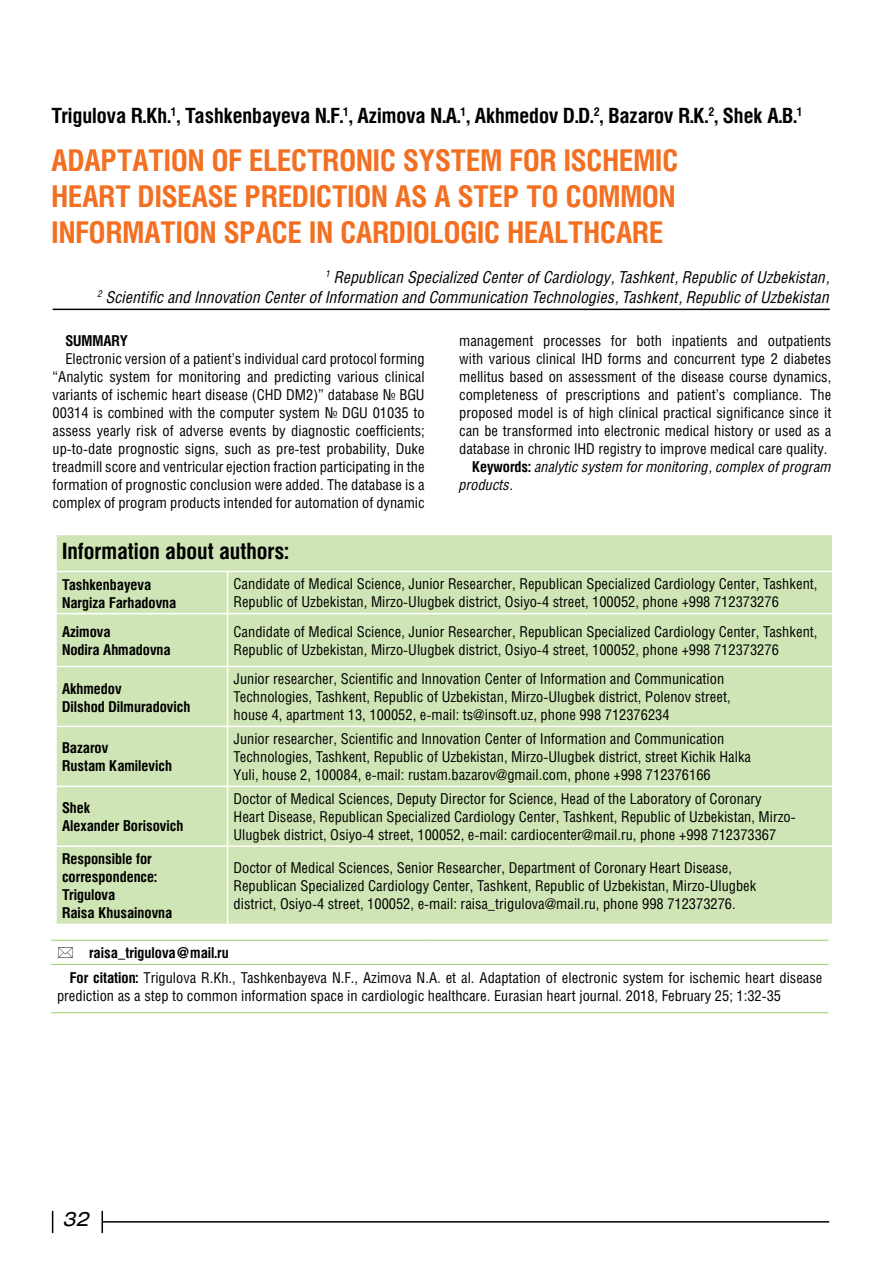
<style>
.page{position:relative;width:893px;height:1263px;background:#fff}
.page>*{position:absolute;margin:0;border:0;box-sizing:border-box;transform-origin:0 0}
.t1{font:700 30px/36px "Helios Cond";color:#f36f21;text-align:justify}
.t2{font:700 22.5px "Helios Cond";color:#000}
.t3{font:700 21px "Helios Cond";color:#000}
.t4{font:italic 19.5px "Helios Ext";color:#000}
.t5{font:italic 16.5px/19.8px "Helios Cond";color:#000;text-align:right}
.t6{font:15px/18px "Helios Cond";color:#000}
.t7{font:700 15px/18px "Helios Cond";color:#000}
.t8{font:italic 15px "Helios Cond";color:#000}
.s1{font-weight:700;font-style:normal}
.s2{font-weight:700}
</style>
<div class="page">
<hr style="left:103px;top:1221px;width:726px;height:1px;background:#000">
<svg style="left:102px;top:1211px;width:1px;height:22px"></svg>
<svg style="left:52px;top:1211px;width:1px;height:22px"></svg>
<hr style="left:53px;top:309px;width:777px;height:1px;background:#000">
<div style="left:57px;top:535px;width:775px;height:389px;background:#cfe5b5"></div>
<hr style="left:55px;top:571px;width:173px;height:1px;background:#fff">
<hr style="left:55px;top:613px;width:173px;height:1px;background:#fff">
<hr style="left:55px;top:666px;width:173px;height:1px;background:#fff">
<hr style="left:55px;top:726px;width:173px;height:1px;background:#fff">
<hr style="left:55px;top:785px;width:173px;height:2px;background:#fff">
<hr style="left:55px;top:845px;width:173px;height:2px;background:#fff">
<hr style="left:228px;top:571px;width:605px;height:1px;background:#fff">
<hr style="left:227px;top:572px;width:1px;height:41px;background:#fff">
<hr style="left:228px;top:613px;width:605px;height:1px;background:#fff">
<hr style="left:227px;top:614px;width:1px;height:52px;background:#fff">
<hr style="left:228px;top:666px;width:605px;height:1px;background:#fff">
<hr style="left:227px;top:667px;width:1px;height:59px;background:#fff">
<hr style="left:228px;top:726px;width:605px;height:1px;background:#fff">
<hr style="left:227px;top:727px;width:1px;height:58px;background:#fff">
<hr style="left:228px;top:785px;width:605px;height:2px;background:#fff">
<hr style="left:227px;top:787px;width:1px;height:58px;background:#fff">
<hr style="left:228px;top:845px;width:605px;height:2px;background:#fff">
<hr style="left:227px;top:847px;width:1px;height:77px;background:#fff">
<hr style="left:51px;top:940px;width:374px;height:1px;background:#9dce6c">
<hr style="left:425px;top:940px;width:32px;height:1px;background:#9dce6c">
<hr style="left:457px;top:940px;width:371px;height:1px;background:#9dce6c">
<hr style="left:51px;top:964px;width:374px;height:1px;background:#9dce6c">
<hr style="left:425px;top:964px;width:32px;height:1px;background:#9dce6c">
<hr style="left:457px;top:964px;width:371px;height:1px;background:#9dce6c">
<hr style="left:51px;top:1012px;width:374px;height:1px;background:#9dce6c">
<hr style="left:425px;top:1012px;width:32px;height:1px;background:#9dce6c">
<hr style="left:457px;top:1012px;width:371px;height:1px;background:#9dce6c">
<h3 class="t3" style="left:52px;top:103px;width:753px">Trigulova R.Kh.<sup>1</sup>, Tashkenbayeva N.F.<sup>1</sup>, Аzimova N.А.<sup>1</sup>, Аkhmedov D.D.<sup>2</sup>, Bazarov R.K.<sup>2</sup>, Shek А.B.<sup>1</sup></h3>
<h1 class="t1" style="left:52px;top:142px;width:628px">ADAPTATION OF ELECTRONIC SYSTEM FOR ISCHEMIC HEART DISEASE PREDICTION AS A STEP TO COMMON INFORMATION SPACE IN CARDIOLOGIC HEALTHCARE</h1>
<p class="t5" style="left:98px;top:267px;width:733px"><sup>1</sup> Republican Specialized Center of Cardiology, Tashkent, Republic of Uzbekistan,<br><sup>2</sup> Scientific and Innovation Center of Information and Communication Technologies, Tashkent, Republic of Uzbekistan</p>
<p class="t7" style="left:65px;top:331px;width:64px">SUMMARY</p>
<p class="t6" style="left:53px;top:349px;width:374px;text-align:justify;text-indent:13px">Electronic version of a patient’s individual card protocol forming “Analytic system for monitoring and predicting various clinical variants of ischemic heart disease (CHD DM2)” database № BGU 00314 is combined with the computer system № DGU 01035 to assess yearly risk of adverse events by diagnostic coefficients; up-to-date prognostic signs, such as pre-test probability, Duke treadmill score and ventricular ejection fraction participating in the formation of prognostic conclusion were added. The database is a complex of program products intended for automation of dynamic</p>
<p class="t6" style="left:459px;top:331px;width:374px">management processes for both inpatients and outpatients</p>
<p class="t6" style="left:459px;top:349px;width:373px">with various clinical IHD forms and concurrent type 2 diabetes</p>
<p class="t6" style="left:459px;top:367px;width:374px">mellitus based on assessment of the disease course dynamics,</p>
<p class="t6" style="left:459px;top:385px;width:374px">completeness of prescriptions and patient’s compliance. The</p>
<p class="t6" style="left:459px;top:403px;width:374px">proposed model is of high clinical practical significance since it</p>
<p class="t6" style="left:459px;top:421px;width:374px">can be transformed into electronic medical history or used as a</p>
<p class="t6" style="left:459px;top:439px;width:370px">database in chronic IHD registry to improve medical care quality.</p>
<p class="t8" style="left:472px;top:458px;width:361px"><span class="s1">Keywords:</span> analytic system for monitoring, complex of program</p>
<p class="t8" style="left:459px;top:476px;width:55px">products.</p>
<h2 class="t2" style="left:62px;top:537px;width:228px">Information about authors:</h2>
<p class="t7" style="left:62px;top:575px;width:116px">Tashkenbayeva<br>Nargiza Farhadovna</p>
<p class="t6" style="left:234px;top:575px;width:585px">Candidate of Medical Science, Junior Researcher, Republican Specialized Cardiology Center, Tashkent,<br>Republic of Uzbekistan, Mirzo-Ulugbek district, Osiyo-4 street, 100052, phone +998 712373276</p>
<p class="t7" style="left:62px;top:622px;width:110px">Azimova<br>Nodira Ahmadovna</p>
<p class="t6" style="left:234px;top:622px;width:585px">Candidate of Medical Science, Junior Researcher, Republican Specialized Cardiology Center, Tashkent,<br>Republic of Uzbekistan, Mirzo-Ulugbek district, Osiyo-4 street, 100052, phone +998 712373276</p>
<p class="t7" style="left:62px;top:679px;width:130px">Akhmedov<br>Dilshod Dilmuradovich</p>
<p class="t6" style="left:234px;top:670px;width:499px">Junior researcher, Scientific and Innovation Center of Information and Communication<br>Technologies, Tashkent, Republic of Uzbekistan, Mirzo-Ulugbek district, Polenov street, house 4, apartment 13, 100052, e-mail: ts@insoft.uz, phone 998 712376234</p>
<p class="t7" style="left:62px;top:739px;width:111px">Bazarov<br>Rustam Kamilevich</p>
<p class="t6" style="left:234px;top:730px;width:519px">Junior researcher, Scientific and Innovation Center of Information and Communication<br>Technologies, Tashkent, Republic of Uzbekistan, Mirzo-Ulugbek district, street Kichik Halka<br>Yuli, house 2, 100084, e-mail: rustam.bazarov@gmail.com, phone +998 712376166</p>
<p class="t7" style="left:62px;top:798px;width:123px">Shek<br>Alexander Borisovich</p>
<p class="t6" style="left:234px;top:789px;width:564px">Doctor of Medical Sciences, Deputy Director for Science, Head of the Laboratory of Coronary<br>Heart Disease, Republican Specialized Cardiology Center, Tashkent, Republic of Uzbekistan, Mirzo-<br>Ulugbek district, Osiyo-4 street, 100052, e-mail: cardiocenter@mail.ru, phone +998 712373367</p>
<p class="t7" style="left:62px;top:850px;width:112px">Responsible for correspondence:<br>Trigulova<br>Raisa Khusainovna</p>
<p class="t6" style="left:234px;top:859px;width:524px">Doctor of Medical Sciences, Senior Researcher, Department of Coronary Heart Disease,<br>Republican Specialized Cardiology Center, Tashkent, Republic of Uzbekistan, Mirzo-Ulugbek district, Osiyo-4 street, 100052, e-mail: raisa_trigulova@mail.ru, phone 998 712373276.</p>
<p class="t6" style="left:70px;top:941px;width:754px;line-height:24.2px;text-indent:19px"><span class="s2">raisa_trigulova@mail.ru<br>For citation:</span> Trigulova R.Kh., Tashkenbayeva N.F., Аzimova N.А. et al. Adaptation of electronic system for ischemic heart disease</p>
<p class="t6" style="left:57px;top:986px;width:726px">prediction as a step to common information space in cardiologic healthcare. Eurasian heart journal. 2018, February 25; 1:32-35</p>
<h3 class="t4" style="left:64px;top:1207px;width:28px">32</h3>
</div>
